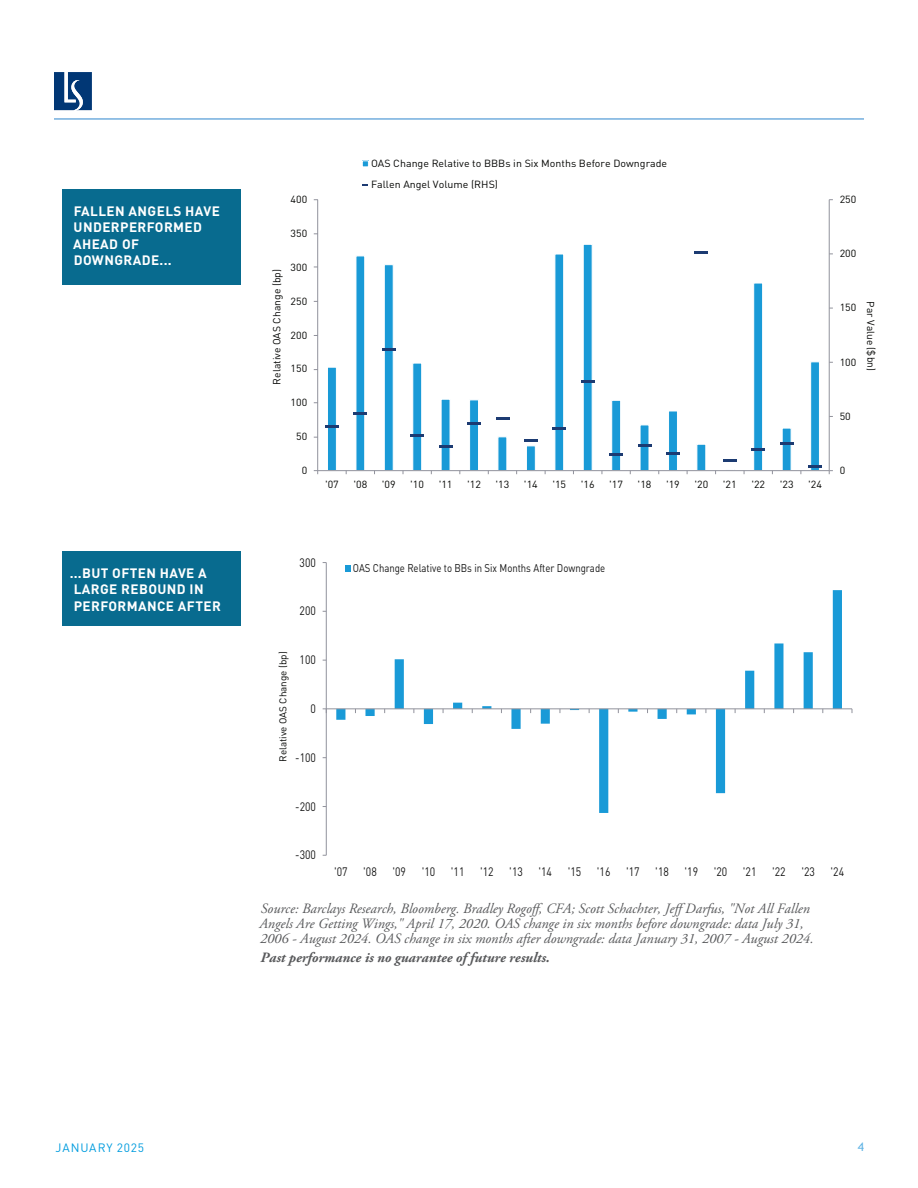
<style>
.page{position:relative;width:918px;height:1188px;background:#fff}
.page>*{position:absolute;margin:0;border:0;box-sizing:border-box;transform-origin:0 0}
.Disclosure{font:italic 14.25px/15px "Adobe Garamond Pro";color:#57585a}
.Disclosure-2{font:italic 700 14.25px "Adobe Garamond Pro";color:#57585a}
.t1{font:700 13.5px/16.5px "DINOT";letter-spacing:.03em;color:#fff}
.t2{font:12.15px "DINOT";color:#161616;scale:.86 1}
.t3{font:12px "DINOT";letter-spacing:.07em;color:#009cde}
.t4{font:12px "Trebuchet MS";color:#5db2e4}
.t5{font:11.25px "DINOT";color:#161616;scale:.86 1}
.t6{font:10.35px "DINOT";color:#040503}
.t7{font:10.2px/20.9px "DINOT";color:#040503;scale:1.04 1}
.t8{font:9.9px "DINOT";color:#040503}
</style>
<div class="page">
<div style="left:62px;top:189px;width:179px;height:95px;background:#086b8f"></div>
<div style="left:62px;top:551px;width:179px;height:75px;background:#086b8f"></div>
<svg style="left:327px;top:244px;width:493px;height:228px"></svg>
<hr style="left:829px;top:200px;width:1px;height:271px;background:#91929c">
<hr style="left:317px;top:200px;width:1px;height:271px;background:#91929c">
<hr style="left:318px;top:470px;width:511px;height:1px;background:#91929c">
<svg style="left:325px;top:425px;width:13px;height:3px"></svg>
<svg style="left:354px;top:412px;width:13px;height:3px"></svg>
<svg style="left:382px;top:349px;width:13px;height:2px"></svg>
<svg style="left:411px;top:434px;width:13px;height:3px"></svg>
<svg style="left:439px;top:445px;width:13px;height:3px"></svg>
<svg style="left:468px;top:422px;width:13px;height:3px"></svg>
<svg style="left:496px;top:417px;width:13px;height:3px"></svg>
<svg style="left:524px;top:439px;width:13px;height:3px"></svg>
<svg style="left:553px;top:427px;width:13px;height:3px"></svg>
<svg style="left:581px;top:381px;width:13px;height:2px"></svg>
<svg style="left:610px;top:454px;width:13px;height:2px"></svg>
<svg style="left:638px;top:444px;width:13px;height:3px"></svg>
<svg style="left:666px;top:452px;width:14px;height:2px"></svg>
<svg style="left:695px;top:251px;width:13px;height:2px"></svg>
<svg style="left:723px;top:459px;width:13px;height:3px"></svg>
<svg style="left:752px;top:448px;width:13px;height:2px"></svg>
<svg style="left:780px;top:443px;width:13px;height:2px"></svg>
<svg style="left:809px;top:465px;width:13px;height:3px"></svg>
<div style="left:362px;top:160px;width:7px;height:7px;border:1px solid #fff"></div>
<svg style="left:336px;top:590px;width:506px;height:223px"></svg>
<hr style="left:326px;top:563px;width:1px;height:292px;background:#91929c">
<hr style="left:326px;top:709px;width:526px;height:1px;background:#91929c">
<svg style="left:345px;top:565px;width:5px;height:7px"></svg>
<hr style="left:54px;top:118px;width:810px;height:2px;background:#73aede">
<svg style="left:54px;top:72px;width:38px;height:38px"></svg>
<p class="t1" style="left:73px;top:202px;width:148px">FALLEN ANGELS HAVE<br>UNDERPERFORMED<br>AHEAD OF<br>DOWNGRADE...</p>
<p class="t1" style="left:70px;top:564px;width:153px">...BUT OFTEN HAVE A<br>LARGE REBOUND IN<br>PERFORMANCE AFTER</p>
<p class="t7" style="left:291px;top:189px;width:17px">400</p>
<p class="t7" style="left:291px;top:223px;width:17px">350</p>
<p class="t6" style="left:270px;top:385px;width:117px;rotate:-90deg">Relative OAS Change (bp)</p>
<p class="t7" style="left:291px;top:257px;width:17px">300</p>
<p class="t7" style="left:291px;top:290px;width:17px">250</p>
<p class="t7" style="left:291px;top:324px;width:17px">200</p>
<p class="t7" style="left:291px;top:358px;width:17px">150</p>
<p class="t7" style="left:291px;top:392px;width:17px">100</p>
<p class="t7" style="left:296px;top:426px;width:12px">50</p>
<p class="t7" style="left:302px;top:460px;width:7px">0</p>
<p class="t7" style="left:371px;top:153px;width:286px">OAS Change Relative to BBBs in Six Months Before Downgrade<br>Fallen Angel Volume (RHS)</p>
<p class="t7" style="left:325px;top:474px;width:15px">'07</p>
<p class="t7" style="left:353px;top:474px;width:15px">'08</p>
<p class="t7" style="left:382px;top:474px;width:15px">'09</p>
<p class="t7" style="left:410px;top:474px;width:15px">'10</p>
<p class="t7" style="left:439px;top:474px;width:15px">'11</p>
<p class="t7" style="left:467px;top:474px;width:15px">'12</p>
<p class="t7" style="left:496px;top:474px;width:15px">'13</p>
<p class="t7" style="left:524px;top:474px;width:15px">'14</p>
<p class="t7" style="left:552px;top:474px;width:15px">'15</p>
<p class="t7" style="left:581px;top:474px;width:15px">'16</p>
<p class="t7" style="left:609px;top:474px;width:15px">'17</p>
<p class="t7" style="left:638px;top:474px;width:15px">'18</p>
<p class="t7" style="left:666px;top:474px;width:15px">'19</p>
<p class="t7" style="left:695px;top:474px;width:15px">'20</p>
<p class="t7" style="left:723px;top:474px;width:15px">'21</p>
<p class="t7" style="left:751px;top:474px;width:15px">'22</p>
<p class="t7" style="left:780px;top:474px;width:15px">'23</p>
<p class="t7" style="left:808px;top:474px;width:15px">'24</p>
<p class="t7" style="left:840px;top:189px;width:17px">250</p>
<p class="t7" style="left:840px;top:243px;width:17px">200</p>
<p class="t7" style="left:840px;top:297px;width:17px">150</p>
<p class="t7" style="left:840px;top:351px;width:17px">100</p>
<p class="t6" style="left:877px;top:301px;width:73px;rotate:89deg">Par Value ($bn)</p>
<p class="t7" style="left:840px;top:406px;width:12px">50</p>
<p class="t7" style="left:840px;top:460px;width:7px">0</p>
<p class="t2" style="left:300px;top:555px;width:20px">300</p>
<p class="t2" style="left:300px;top:603px;width:20px">200</p>
<p class="t8" style="left:277px;top:762px;width:112px;rotate:-90deg">Relative OAS Change (bp)</p>
<p class="t2" style="left:300px;top:652px;width:20px">100</p>
<p class="t2" style="left:311px;top:701px;width:8px">0</p>
<p class="t2" style="left:295px;top:750px;width:26px">-100</p>
<p class="t2" style="left:295px;top:799px;width:26px">-200</p>
<p class="t2" style="left:295px;top:847px;width:26px">-300</p>
<p class="t5" style="left:353px;top:561px;width:295px">OAS Change Relative to BBs in Six Months After Downgrade</p>
<p class="t2" style="left:334px;top:864px;width:17px">'07</p>
<p class="t2" style="left:363px;top:864px;width:17px">'08</p>
<p class="t2" style="left:392px;top:864px;width:17px">'09</p>
<p class="t2" style="left:422px;top:864px;width:17px">'10</p>
<p class="t2" style="left:451px;top:864px;width:17px">'11</p>
<p class="t2" style="left:480px;top:864px;width:17px">'12</p>
<p class="t2" style="left:509px;top:864px;width:17px">'13</p>
<p class="t2" style="left:539px;top:864px;width:17px">'14</p>
<p class="t2" style="left:568px;top:864px;width:17px">'15</p>
<p class="t2" style="left:597px;top:864px;width:17px">'16</p>
<p class="t2" style="left:626px;top:864px;width:17px">'17</p>
<p class="t2" style="left:655px;top:864px;width:17px">'18</p>
<p class="t2" style="left:685px;top:864px;width:17px">'19</p>
<p class="t2" style="left:714px;top:864px;width:17px">'20</p>
<p class="t2" style="left:743px;top:864px;width:17px">'21</p>
<p class="t2" style="left:772px;top:864px;width:17px">'22</p>
<p class="t2" style="left:801px;top:864px;width:17px">'23</p>
<p class="t2" style="left:831px;top:864px;width:17px">'24</p>
<p class="Disclosure" style="left:260px;top:901px;width:556px">Source: Barclays Research, Bloomberg. Bradley Rogoff, CFA; Scott Schachter, JeffDarfus, "Not All Fallen<br>Angels Are Getting Wings," April 17, 2020. OAS change in six months before downgrade: data July 31,<br>2006 - August 2024. OAS change in six months after downgrade: data January 31, 2007 - August 2024.</p>
<p class="Disclosure-2" style="left:260px;top:949px;width:291px">Past performance is no guarantee of future results.</p>
<p class="t3" style="left:56px;top:1140px;width:90px">JANUARY 2025</p>
<p class="t4" style="left:858px;top:1140px;width:8px">4</p>
</div>
